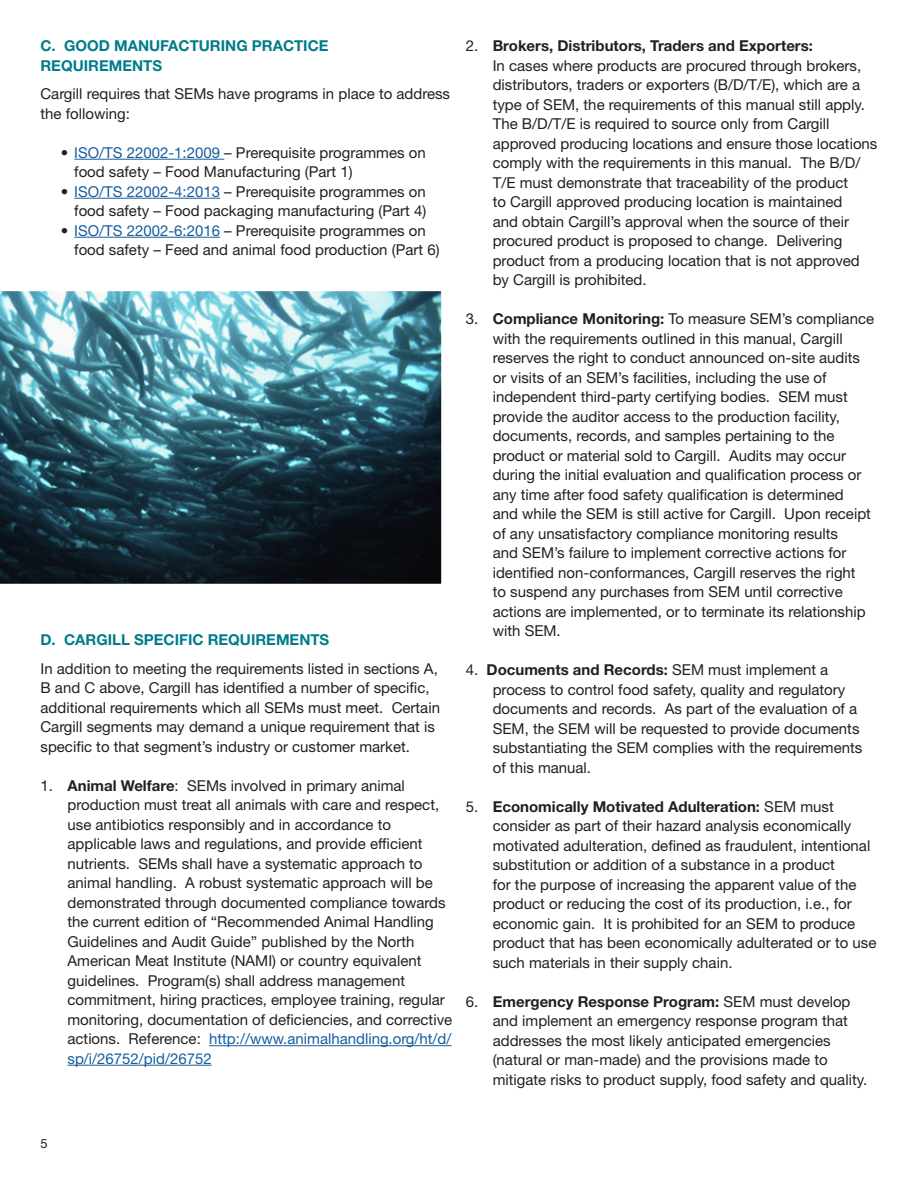
<style>
.page{position:relative;width:918px;height:1188px;background:#fff}
.page>*{position:absolute;margin:0;border:0;box-sizing:border-box;transform-origin:0 0}
.Hanging_Indent_Body{font:15px/19.5px "Helvetica Neue LT Std";color:#231f20}
.Body_Large_10_13{font:15px/19.5px "Helvetica Neue LT Std";color:#231f20}
.Subhead_Level_1_10_1{font:700 15px/19.5px "Helvetica Neue LT Std";color:#007c8a}
.t1{font:12.75px "Helvetica Neue LT Std";color:#231f20}
.s1{color:#175d9e}
.s2{font-weight:700}
</style>
<div class="page">
<hr style="left:74px;top:159px;width:150px;height:1px;background:#175d9e">
<hr style="left:74px;top:198px;width:146px;height:1px;background:#175d9e">
<hr style="left:74px;top:237px;width:146px;height:1px;background:#175d9e">
<hr style="left:209px;top:1045px;width:243px;height:1px;background:#175d9e">
<hr style="left:68px;top:1065px;width:144px;height:1px;background:#175d9e">
<svg style="left:0;top:291px;width:442px;height:293px;background:#3b636f"></svg>
<p class="Subhead_Level_1_10_1" style="left:40px;top:36px;width:290px">C. GOOD MANUFACTURING PRACTICE<br>REQUIREMENTS</p>
<p class="Body_Large_10_13" style="left:40px;top:84px;width:411px">Cargill requires that SEMs have programs in place to address the following:</p>
<p class="Hanging_Indent_Body" style="left:74px;top:142px;width:353px;text-indent:-14px">• <span class="s1">ISO/TS 22002-1:2009</span> – Prerequisite programmes on food safety – Food Manufacturing (Part 1)</p>
<p class="Hanging_Indent_Body" style="left:61px;top:181px;width:367px;text-align:right">• <span class="s1">ISO/TS 22002-4:2013</span> – Prerequisite programmes on food safety – Food packaging manufacturing (Part 4)</p>
<p class="Hanging_Indent_Body" style="left:74px;top:220px;width:367px;text-indent:-14px">• <span class="s1">ISO/TS 22002-6:2016</span> – Prerequisite programmes on food safety – Feed and animal food production (Part 6)</p>
<p class="Subhead_Level_1_10_1" style="left:40px;top:630px;width:290px">D. CARGILL SPECIFIC REQUIREMENTS</p>
<p class="Body_Large_10_13" style="left:40px;top:658px;width:401px">In addition to meeting the requirements listed in sections A, B and C above, Cargill has identified a number of specific, additional requirements which all SEMs must meet. Certain Cargill segments may demand a unique requirement that is specific to that segment’s industry or customer market.</p>
<p class="Hanging_Indent_Body" style="left:68px;top:775px;width:386px;text-indent:-27px">1. <span class="s2">Animal Welfare</span>: SEMs involved in primary animal production must treat all animals with care and respect, use antibiotics responsibly and in accordance to applicable laws and regulations, and provide efficient nutrients. SEMs shall have a systematic approach to animal handling. A robust systematic approach will be demonstrated through documented compliance towards the current edition of “Recommended Animal Handling Guidelines and Audit Guide” published by the North American Meat Institute (NAMI) or country equivalent guidelines. Program(s) shall address management commitment, hiring practices, employee training, regular monitoring, documentation of deficiencies, and corrective actions. Reference: <span class="s1">http://www.animalhandling.org/ht/d/ sp/i/26752/pid/26752</span></p>
<p class="Hanging_Indent_Body" style="left:493px;top:36px;width:386px;text-indent:-27px">2. <span class="s2">Brokers, Distributors, Traders and Exporters:<br></span>In cases where products are procured through brokers, distributors, traders or exporters (B/D/T/E), which are a type of SEM, the requirements of this manual still apply.<br>The B/D/T/E is required to source only from Cargill approved producing locations and ensure those locations comply with the requirements in this manual. The B/D/ T/E must demonstrate that traceability of the product<br>to Cargill approved producing location is maintained<br>and obtain Cargill’s approval when the source of their procured product is proposed to change. Delivering product from a producing location that is not approved by Cargill is prohibited.</p>
<p class="Hanging_Indent_Body" style="left:493px;top:309px;width:383px;text-indent:-27px">3. <span class="s2">Compliance Monitoring:</span> To measure SEM’s compliance with the requirements outlined in this manual, Cargill reserves the right to conduct announced on-site audits or visits of an SEM’s facilities, including the use of independent third-party certifying bodies. SEM must provide the auditor access to the production facility, documents, records, and samples pertaining to the product or material sold to Cargill. Audits may occur during the initial evaluation and qualification process or any time after food safety qualification is determined<br>and while the SEM is still active for Cargill. Upon receipt of any unsatisfactory compliance monitoring results<br>and SEM’s failure to implement corrective actions for identified non-conformances, Cargill reserves the right<br>to suspend any purchases from SEM until corrective actions are implemented, or to terminate its relationship with SEM.</p>
<p class="Hanging_Indent_Body" style="left:493px;top:660px;width:371px;text-indent:-27px">4. <span class="s2">Documents and Records:</span> SEM must implement a process to control food safety, quality and regulatory documents and records. As part of the evaluation of a SEM, the SEM will be requested to provide documents substantiating the SEM complies with the requirements of this manual.</p>
<p class="Hanging_Indent_Body" style="left:493px;top:796px;width:385px;text-indent:-27px">5. <span class="s2">Economically Motivated Adulteration:</span> SEM must consider as part of their hazard analysis economically motivated adulteration, defined as fraudulent, intentional substitution or addition of a substance in a product<br>for the purpose of increasing the apparent value of the product or reducing the cost of its production, i.e., for economic gain. It is prohibited for an SEM to produce product that has been economically adulterated or to use such materials in their supply chain.</p>
<p class="Hanging_Indent_Body" style="left:493px;top:991px;width:376px;text-indent:-27px">6. <span class="s2">Emergency Response Program:</span> SEM must develop and implement an emergency response program that addresses the most likely anticipated emergencies (natural or man-made) and the provisions made to mitigate risks to product supply, food safety and quality.</p>
<p class="t1" style="left:40px;top:1136px;width:9px">5</p>
</div>
